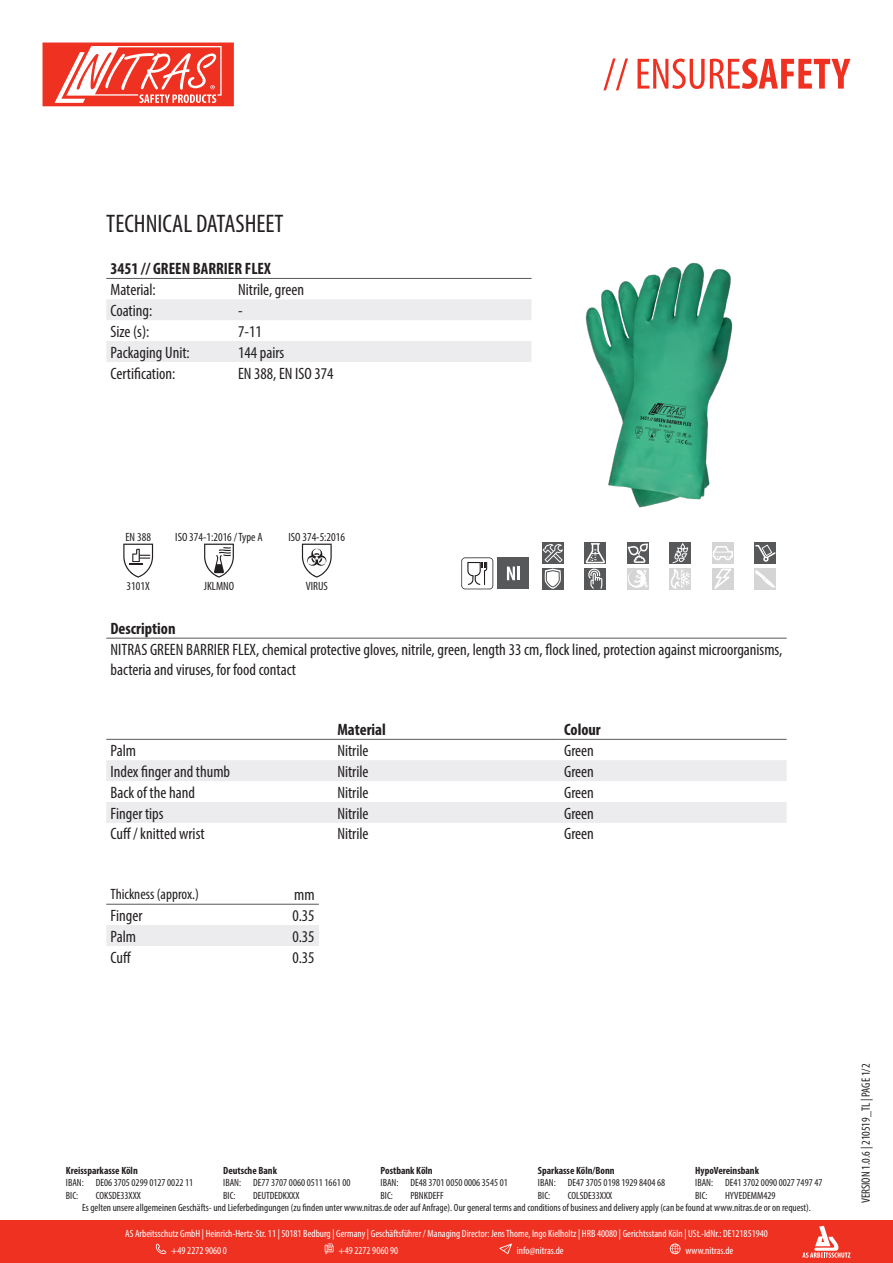
<style>
.page{position:relative;width:893px;height:1263px;background:#fff}
.page>*{position:absolute;margin:0;border:0;box-sizing:border-box;transform-origin:0 0}
.t1{font:condensed 25.5px "Myriad Pro";color:#231f20}
.t2{font:condensed 16.5px/19.8px "Myriad Pro";color:#231f20}
.t3{font:700 condensed 16.5px "Myriad Pro";color:#231f20}
.t4{font:condensed 15px "Myriad Pro";color:#231f20}
.t5{font:condensed 12px "Myriad Pro";color:#231f20}
.t6{font:condensed 10.5px/12.6px "Myriad Pro";color:#231f20}
.t7{font:condensed 10.5px/17px "Myriad Pro";color:#fff}
.t8{font:700 condensed 10.5px "Myriad Pro";color:#231f20}
</style>
<div class="page">
<svg style="left:603px;top:58px;width:247px;height:32px"></svg>
<svg style="left:43px;top:43px;width:191px;height:63px"></svg>
<div style="left:0;top:1220px;width:893px;height:43px;background:#ef3122"></div>
<svg style="left:802px;top:1226px;width:48px;height:32px"></svg>
<svg style="left:156px;top:1243px;width:10px;height:11px"></svg>
<svg style="left:325px;top:1243px;width:9px;height:11px"></svg>
<svg style="left:499px;top:1243px;width:13px;height:11px"></svg>
<svg style="left:670px;top:1243px;width:10px;height:11px"></svg>
<svg style="left:106px;top:299px;width:425px;height:63px"></svg>
<hr style="left:106px;top:278px;width:128px;height:1px;background:#57585a">
<hr style="left:234px;top:278px;width:297px;height:1px;background:#57585a">
<img style="left:531px;top:262px;width:202px;height:246px">
<svg style="left:123px;top:544px;width:30px;height:34px"></svg>
<svg style="left:204px;top:544px;width:30px;height:34px"></svg>
<svg style="left:302px;top:544px;width:30px;height:34px"></svg>
<svg style="left:461px;top:557px;width:32px;height:32px"></svg>
<div style="left:497px;top:557px;width:32px;height:32px;background:#57585a"></div>
<svg style="left:507px;top:567px;width:13px;height:13px"></svg>
<div style="left:542px;top:542px;width:21px;height:22px;background:#57585a"></div>
<svg style="left:543px;top:544px;width:20px;height:18px"></svg>
<svg style="left:585px;top:542px;width:21px;height:22px"></svg>
<svg style="left:585px;top:543px;width:20px;height:20px"></svg>
<div style="left:627px;top:542px;width:21px;height:22px;background:#57585a"></div>
<svg style="left:628px;top:543px;width:20px;height:20px"></svg>
<div style="left:670px;top:542px;width:21px;height:22px;background:#57585a"></div>
<div style="left:712px;top:542px;width:21px;height:22px;background:#d5d5d6"></div>
<svg style="left:713px;top:546px;width:20px;height:14px"></svg>
<div style="left:755px;top:542px;width:21px;height:22px;background:#57585a"></div>
<svg style="left:755px;top:545px;width:21px;height:17px"></svg>
<div style="left:542px;top:568px;width:21px;height:21px;background:#57585a"></div>
<svg style="left:544px;top:569px;width:17px;height:20px"></svg>
<div style="left:585px;top:568px;width:21px;height:21px;background:#57585a"></div>
<svg style="left:588px;top:569px;width:14px;height:20px"></svg>
<div style="left:627px;top:568px;width:21px;height:21px;background:#d5d5d6"></div>
<svg style="left:628px;top:569px;width:20px;height:19px"></svg>
<div style="left:670px;top:568px;width:21px;height:21px;background:#d5d5d6"></div>
<svg style="left:671px;top:543px;width:19px;height:46px"></svg>
<div style="left:712px;top:568px;width:21px;height:21px;background:#d5d5d6"></div>
<svg style="left:714px;top:569px;width:17px;height:20px"></svg>
<div style="left:755px;top:568px;width:21px;height:21px;background:#d5d5d6"></div>
<svg style="left:755px;top:570px;width:20px;height:18px"></svg>
<hr style="left:106px;top:638px;width:681px;height:1px;background:#57585a">
<svg style="left:106px;top:760px;width:681px;height:63px"></svg>
<hr style="left:106px;top:739px;width:227px;height:1px;background:#57585a">
<hr style="left:333px;top:739px;width:227px;height:1px;background:#57585a">
<hr style="left:560px;top:739px;width:227px;height:1px;background:#57585a">
<div style="left:106px;top:925px;width:213px;height:21px;background:#ececee"></div>
<hr style="left:106px;top:904px;width:128px;height:1px;background:#57585a">
<hr style="left:234px;top:904px;width:85px;height:1px;background:#57585a">
<p class="t1" style="left:106px;top:208px;width:179px">TECHNICAL DATASHEET</p>
<p class="t3" style="left:111px;top:258px;width:162px">3451 // GREEN BARRIER FLEX</p>
<p class="t2" style="left:111px;top:279px;width:47px">Material:</p>
<p class="t2" style="left:238px;top:279px;width:67px">Nitrile, green</p>
<p class="t2" style="left:111px;top:300px;width:43px">Coating:</p>
<p class="t2" style="left:238px;top:300px;width:6px">-</p>
<p class="t2" style="left:111px;top:321px;width:40px">Size (s):</p>
<p class="t2" style="left:238px;top:321px;width:25px">7-11</p>
<p class="t2" style="left:111px;top:342px;width:81px">Packaging Unit:</p>
<p class="t2" style="left:238px;top:342px;width:48px">144 pairs</p>
<p class="t2" style="left:111px;top:363px;width:66px">Certification:</p>
<p class="t2" style="left:238px;top:363px;width:97px">EN 388, EN ISO 374</p>
<p class="t5" style="left:125px;top:529px;width:27px">EN 388</p>
<p class="t5" style="left:175px;top:529px;width:89px">ISO 374-1:2016 / Type A</p>
<p class="t5" style="left:288px;top:529px;width:58px">ISO 374-5:2016</p>
<p class="t5" style="left:127px;top:578px;width:25px">3101X</p>
<p class="t5" style="left:204px;top:578px;width:32px">JKLMNO</p>
<p class="t5" style="left:306px;top:578px;width:24px">VIRUS</p>
<p class="t3" style="left:111px;top:618px;width:67px">Description</p>
<p class="t2" style="left:111px;top:639px;width:673px">NITRAS GREEN BARRIER FLEX, chemical protective gloves, nitrile, green, length 33 cm, flock lined, protection against microorganisms, bacteria and viruses, for food contact</p>
<p class="t3" style="left:337px;top:719px;width:50px">Material</p>
<p class="t3" style="left:564px;top:719px;width:38px">Colour</p>
<p class="t2" style="left:111px;top:740px;width:27px">Palm</p>
<p class="t2" style="left:337px;top:740px;width:33px">Nitrile</p>
<p class="t2" style="left:564px;top:740px;width:31px">Green</p>
<p class="t2" style="left:111px;top:761px;width:121px">Index finger and thumb</p>
<p class="t2" style="left:337px;top:761px;width:33px">Nitrile</p>
<p class="t2" style="left:564px;top:761px;width:31px">Green</p>
<p class="t2" style="left:111px;top:782px;width:86px">Back of the hand</p>
<p class="t2" style="left:337px;top:782px;width:33px">Nitrile</p>
<p class="t2" style="left:564px;top:782px;width:31px">Green</p>
<p class="t2" style="left:111px;top:803px;width:55px">Finger tips</p>
<p class="t2" style="left:337px;top:803px;width:33px">Nitrile</p>
<p class="t2" style="left:564px;top:803px;width:31px">Green</p>
<p class="t2" style="left:111px;top:824px;width:96px">Cuff / knitted wrist</p>
<p class="t2" style="left:337px;top:824px;width:33px">Nitrile</p>
<p class="t2" style="left:564px;top:824px;width:31px">Green</p>
<p class="t4" style="left:111px;top:885px;width:90px">Thickness (approx.)</p>
<p class="t2" style="left:294px;top:884px;width:22px">mm</p>
<p class="t2" style="left:111px;top:905px;width:33px">Finger</p>
<p class="t2" style="left:292px;top:905px;width:24px">0.35</p>
<p class="t2" style="left:111px;top:926px;width:27px">Palm</p>
<p class="t2" style="left:292px;top:926px;width:24px">0.35</p>
<p class="t2" style="left:111px;top:947px;width:22px">Cuff</p>
<p class="t2" style="left:292px;top:947px;width:24px">0.35</p>
<p class="t8" style="left:66px;top:1164px;width:73px">Kreissparkasse Köln</p>
<p class="t8" style="left:223px;top:1164px;width:55px">Deutsche Bank</p>
<p class="t8" style="left:381px;top:1164px;width:54px">Postbank Köln</p>
<p class="t8" style="left:538px;top:1164px;width:78px">Sparkasse Köln/Bonn</p>
<p class="t8" style="left:695px;top:1164px;width:65px">HypoVereinsbank</p>
<p class="t6" style="left:66px;top:1176px;width:19px">IBAN:<br>BIC:</p>
<p class="t6" style="left:96px;top:1176px;width:99px">DE06 3705 0299 0127 0022 11<br>COKSDE33XXX</p>
<p class="t6" style="left:223px;top:1176px;width:19px">IBAN:<br>BIC:</p>
<p class="t6" style="left:253px;top:1176px;width:99px">DE77 3707 0060 0511 1661 00<br>DEUTDEDKXXX</p>
<p class="t6" style="left:381px;top:1176px;width:19px">IBAN:<br>BIC:</p>
<p class="t6" style="left:410px;top:1176px;width:99px">DE48 3701 0050 0006 3545 01<br>PBNKDEFF</p>
<p class="t6" style="left:538px;top:1176px;width:19px">IBAN:<br>BIC:</p>
<p class="t6" style="left:568px;top:1176px;width:99px">DE47 3705 0198 1929 8404 68<br>COLSDE33XXX</p>
<p class="t6" style="left:695px;top:1176px;width:19px">IBAN:<br>BIC:</p>
<p class="t6" style="left:725px;top:1176px;width:99px">DE41 3702 0090 0027 7497 47</p>
<p class="t6" style="left:725px;top:1189px;width:52px">HYVEDEMM429</p>
<p class="t6" style="left:82px;top:1201px;width:730px">Es gelten unsere allgemeinen Geschäfts- und Lieferbedingungen (zu finden unter www.nitras.de oder auf Anfrage). Our general terms and conditions of business and delivery apply (can be found at www.nitras.de or on request).</p>
<p class="t7" style="left:171px;top:1225px;width:598px;text-indent:-46px">AS Arbeitsschutz GmbH | Heinrich-Hertz-Str. 11 | 50181 Bedburg | Germany | Geschäftsführer / Managing Director: Jens Thome, Ingo Kielholtz | HRB 40080 | Gerichtsstand Köln | USt.-IdNr.: DE121851940 +49 2272 9060 0</p>
<p class="t7" style="left:338px;top:1242px;width:61px">+49 2272 9060 90</p>
<p class="t7" style="left:517px;top:1242px;width:48px">info@nitras.de</p>
<p class="t7" style="left:685px;top:1242px;width:49px">www.nitras.de</p>
<p class="t5" style="left:859px;top:1203px;width:141px;rotate:-90deg">VERSION 1.0.6 | 210519_TL | PAGE 1/2</p>
</div>
